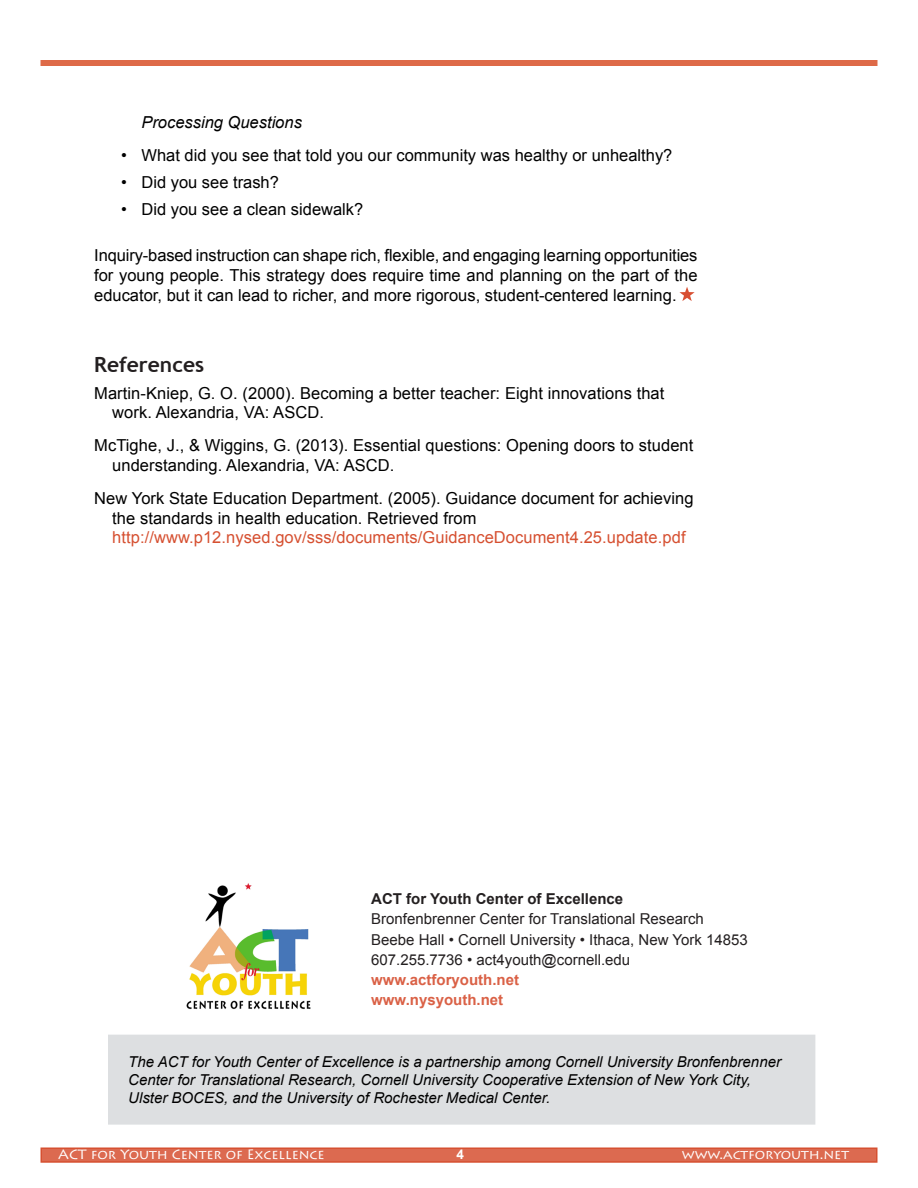
<style>
.page{position:relative;width:918px;height:1188px;background:#fff}
.page>*{position:absolute;margin:0;border:0;box-sizing:border-box;transform-origin:0 0}
.heading_1{font:700 21px "Trebuchet MS";color:#231f20}
.Hanging_indent_11_pt{font:16.5px/19.8px "Arial";letter-spacing:.005em;color:#000}
.t1{font:italic 16.5px "Arial";color:#000}
.t2{font:italic 15px/18px "Arial";color:#000}
.t3{font:15px/20.2px "Arial";color:#231f20}
.t4{font:700 15px "Arial";color:#da6146}
.t5{font:700 15px "Arial";color:#231f20}
.t6{font:13.5px "Lithos Pro";color:#fff}
.t7{font:700 13.5px "Arial";color:#fff}
.s1{color:#d65031}
</style>
<div class="page">
<div style="left:41px;top:1148px;width:836px;height:14px;background:#dc6a50"></div>
<div style="left:40px;top:1148px;width:838px;height:15px;border:2px solid #d65031"></div>
<div style="left:40px;top:60px;width:838px;height:6px;background:#de6a48"></div>
<div style="left:108px;top:1035px;width:707px;height:90px;background:#dddfe1"></div>
<svg style="left:679px;top:287px;width:16px;height:14px"></svg>
<img style="left:186px;top:883px;width:125px;height:127px">
<p class="t1" style="left:141px;top:112px;width:162px">Processing Questions</p>
<p class="Hanging_indent_11_pt" style="left:121px;top:146px;width:553px">• What did you see that told you our community was healthy or unhealthy?</p>
<p class="Hanging_indent_11_pt" style="left:121px;top:173px;width:159px">• Did you see trash?</p>
<p class="Hanging_indent_11_pt" style="left:121px;top:199px;width:244px">• Did you see a clean sidewalk?</p>
<p class="Hanging_indent_11_pt" style="left:94px;top:245px;width:605px;text-align:justify">Inquiry-based instruction can shape rich, flexible, and engaging learning opportunities for young people. This strategy does require time and planning on the part of the educator, but it can lead to richer, and more rigorous, student-centered learning.</p>
<p class="heading_1" style="left:94px;top:351px;width:112px">References</p>
<p class="Hanging_indent_11_pt" style="left:112px;top:383px;width:554px;text-indent:-18px">Martin-Kniep, G. O. (2000). Becoming a better teacher: Eight innovations that work. Alexandria, VA: ASCD.</p>
<p class="Hanging_indent_11_pt" style="left:112px;top:436px;width:583px;text-indent:-18px">McTighe, J., &amp; Wiggins, G. (2013). Essential questions: Opening doors to student understanding. Alexandria, VA: ASCD.</p>
<p class="Hanging_indent_11_pt" style="left:112px;top:488px;width:583px;text-indent:-18px">New York State Education Department. (2005). Guidance document for achieving the standards in health education. Retrieved from <span class="s1">http://www.p12.nysed.gov/sss/documents/GuidanceDocument4.25.update.pdf</span></p>
<p class="t5" style="left:371px;top:889px;width:253px">ACT for Youth Center of Excellence</p>
<p class="t3" style="left:371px;top:909px;width:378px">Bronfenbrenner Center for Translational Research<br>Beebe Hall • Cornell University • Ithaca, New York 14853</p>
<p class="t3" style="left:371px;top:950px;width:260px">607.255.7736 • act4youth@cornell.edu</p>
<p class="t4" style="left:371px;top:970px;width:149px">www.actforyouth.net</p>
<p class="t4" style="left:371px;top:990px;width:133px">www.nysyouth.net</p>
<p class="t2" style="left:128px;top:1053px;width:654px">The ACT for Youth Center of Excellence is a partnership among Cornell University Bronfenbrenner<br>Center for Translational Research, Cornell University Cooperative Extension of New York City,<br>Ulster BOCES, and the University of Rochester Medical Center.</p>
<p class="t6" style="left:58px;top:1146px;width:268px">ACT for Youth Center of Excellence</p>
<p class="t7" style="left:456px;top:1145px;width:9px">4</p>
<p class="t6" style="left:682px;top:1146px;width:169px">www.actforyouth.net</p>
</div>
